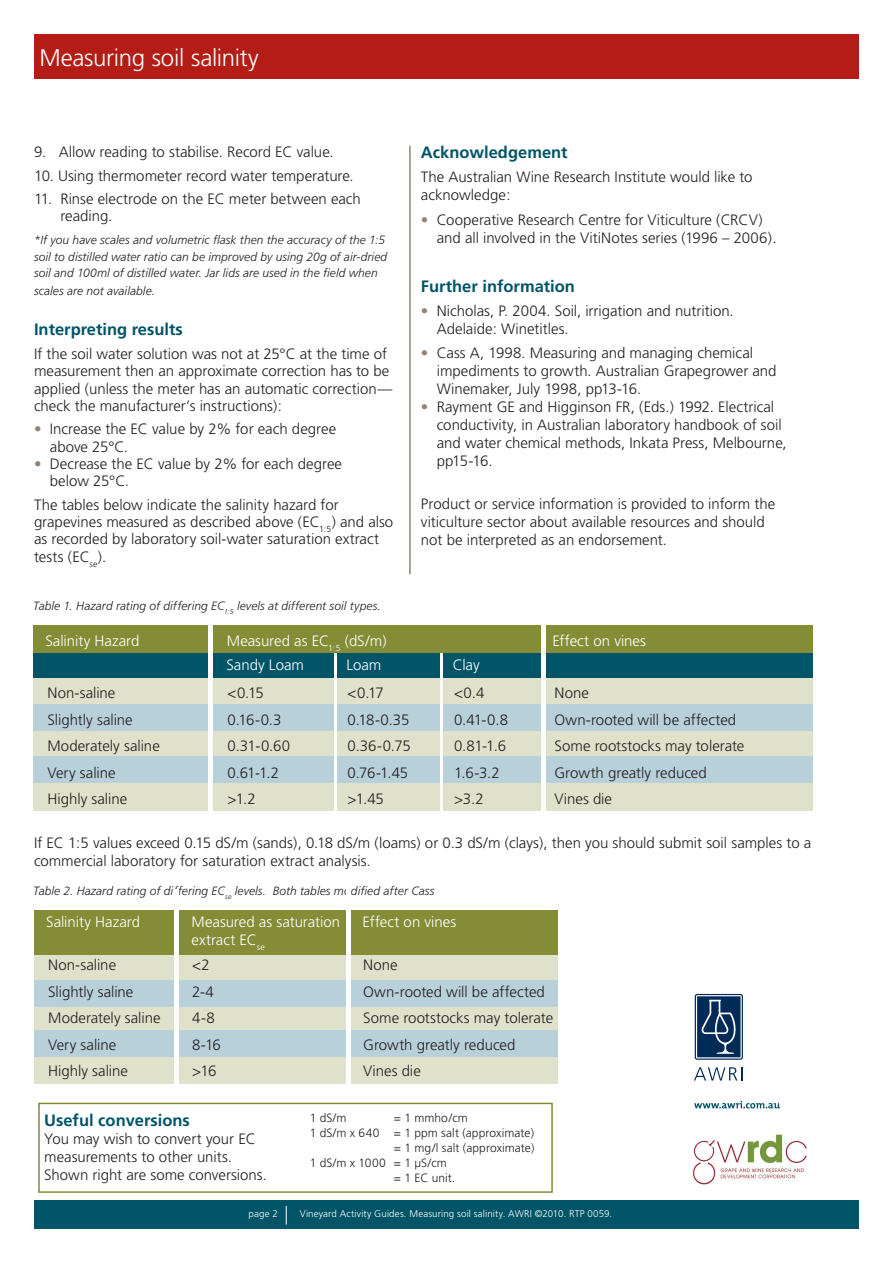
<style>
.page{position:relative;width:893px;height:1263px;background:#fff}
.page>*{position:absolute;margin:0;border:0;box-sizing:border-box;transform-origin:0 0}
.t1{font:300 24px "Frutiger";letter-spacing:-.015em;color:#fff}
.t2{font:700 16.5px "Frutiger";color:#005467}
.t3{font:300 15px/18px "Frutiger";color:#231f20}
.t4{font:300 15px "Frutiger";color:#fff}
.t5{font:italic 300 12px/16.8px "Frutiger";letter-spacing:.005em;color:#231f20}
.t6{font:300 12px "Frutiger";letter-spacing:.005em;color:#231f20}
.t7{font:300 9.75px "Frutiger";letter-spacing:.015em;color:#fff}
.s1{color:#958171}
</style>
<div class="page">
<hr style="left:409px;top:146px;width:2px;height:428px;background:#958171">
<div style="left:34px;top:34px;width:825px;height:44px;background:#b41d15"></div>
<div style="left:34px;top:1200px;width:825px;height:29px;background:#005467"></div>
<svg style="left:286px;top:1206px;width:1px;height:18px"></svg>
<div style="left:33px;top:653px;width:780px;height:157px;background:#e0e1cb"></div>
<div style="left:33px;top:653px;width:780px;height:24px;background:#005467"></div>
<div style="left:33px;top:704px;width:780px;height:27px;background:#b8d0da"></div>
<div style="left:33px;top:625px;width:780px;height:28px;background:#848d35"></div>
<div style="left:33px;top:756px;width:780px;height:27px;background:#b8d0da"></div>
<hr style="left:208px;top:620px;width:4px;height:214px;background:#fff">
<div style="left:541px;top:615px;width:5px;height:214px;background:#fff"></div>
<hr style="left:334px;top:653px;width:3px;height:159px;background:#fff">
<hr style="left:440px;top:653px;width:3px;height:159px;background:#fff">
<div style="left:34px;top:930px;width:524px;height:153px;background:#e0e1cb"></div>
<div style="left:34px;top:980px;width:524px;height:26px;background:#b8d0da"></div>
<div style="left:34px;top:910px;width:524px;height:45px;background:#848d35"></div>
<div style="left:34px;top:1031px;width:524px;height:26px;background:#b8d0da"></div>
<hr style="left:175px;top:890px;width:4px;height:204px;background:#fff">
<hr style="left:346px;top:883px;width:4px;height:220px;background:#fff">
<div style="left:38px;top:1103px;width:515px;height:90px;border:2px solid #848d35"></div>
<svg style="left:694px;top:1101px;width:86px;height:7px"></svg>
<svg style="left:694px;top:1067px;width:48px;height:13px"></svg>
<svg style="left:695px;top:994px;width:47px;height:65px"></svg>
<div style="left:695px;top:994px;width:48px;height:66px;border:1px solid #002b57;border-radius:2px"></div>
<svg style="left:697px;top:996px;width:43px;height:61px;background:#23486e"></svg>
<img style="left:693px;top:1134px;width:114px;height:51px">
<p class="t1" style="left:39px;top:44px;width:221px">Measuring soil salinity</p>
<p class="t3" style="left:34px;top:143px;width:301px">9. Allow reading to stabilise. Record EC value.</p>
<p class="t3" style="left:34px;top:167px;width:321px">10. Using thermometer record water temperature.</p>
<p class="t3" style="left:60px;top:191px;width:302px;line-height:17.2px;text-indent:-26px">11. Rinse electrode on the EC meter between each reading.</p>
<p class="t5" style="left:34px;top:232px;width:355px">*If you have scales and volumetric flask then the accuracy of the 1:5 soil to distilled water ratio can be improved by using 20g of air-dried soil and 100ml of distilled water. Jar lids are used in the field when scales are not available.</p>
<p class="t2" style="left:34px;top:320px;width:150px">Interpreting results</p>
<p class="t3" style="left:34px;top:345px;width:360px;line-height:17.2px">If the soil water solution was not at 25°C at the time of measurement then an approximate correction has to be applied (unless the meter has an automatic correction— check the manufacturer’s instructions):</p>
<p class="t3" style="left:50px;top:421px;width:288px;line-height:17.2px;text-indent:-16px"><span class="s1">•</span> Increase the EC value by 2% for each degree above 25°C.</p>
<p class="t3" style="left:50px;top:455px;width:294px;line-height:17.2px;text-indent:-16px"><span class="s1">•</span> Decrease the EC value by 2% for each degree below 25°C.</p>
<p class="t3" style="left:34px;top:496px;width:361px;line-height:17.2px">The tables below indicate the salinity hazard for grapevines measured as described above (EC<sub>1:5</sub>) and also as recorded by laboratory soil-water saturation extract tests (EC<sub>se</sub>).</p>
<p class="t2" style="left:421px;top:143px;width:148px">Acknowledgement</p>
<p class="t3" style="left:421px;top:168px;width:333px">The Australian Wine Research Institute would like to acknowledge:</p>
<p class="t3" style="left:437px;top:211px;width:341px;text-indent:-16px"><span class="s1">•</span> Cooperative Research Centre for Viticulture (CRCV) and all involved in the VitiNotes series (1996 – 2006).</p>
<p class="t2" style="left:421px;top:276px;width:156px">Further information</p>
<p class="t3" style="left:437px;top:302px;width:298px;text-indent:-16px"><span class="s1">•</span> Nicholas, P. 2004. Soil, irrigation and nutrition.<br>Adelaide: Winetitles.</p>
<p class="t3" style="left:437px;top:344px;width:341px;text-indent:-16px"><span class="s1">•</span> Cass A, 1998. Measuring and managing chemical impediments to growth. Australian Grapegrower and<br>Winemaker, July 1998, pp13-16.</p>
<p class="t3" style="left:437px;top:398px;width:351px;text-indent:-16px"><span class="s1">•</span> Rayment GE and Higginson FR, (Eds.) 1992. Electrical conductivity, in Australian laboratory handbook of soil and water chemical methods, Inkata Press, Melbourne, pp15-16.</p>
<p class="t3" style="left:421px;top:495px;width:356px">Product or service information is provided to inform the viticulture sector about available resources and should not be interpreted as an endorsement.</p>
<p class="t5" style="left:33px;top:598px;width:349px">Table 1. Hazard rating of differing EC<sub>1:5</sub> levels at different soil types.</p>
<p class="t4" style="left:45px;top:632px;width:96px">Salinity Hazard</p>
<p class="t4" style="left:227px;top:632px;width:161px">Measured as EC<sub>1:5</sub> (dS/m)</p>
<p class="t4" style="left:552px;top:632px;width:95px">Effect on vines</p>
<p class="t4" style="left:226px;top:657px;width:79px">Sandy Loam</p>
<p class="t4" style="left:346px;top:657px;width:37px">Loam</p>
<p class="t4" style="left:453px;top:657px;width:28px">Clay</p>
<p class="t3" style="left:47px;top:684px;width:69px">Non-saline</p>
<p class="t3" style="left:227px;top:684px;width:38px">&lt;0.15</p>
<p class="t3" style="left:347px;top:684px;width:38px">&lt;0.17</p>
<p class="t3" style="left:454px;top:684px;width:32px">&lt;0.4</p>
<p class="t3" style="left:554px;top:684px;width:36px">None</p>
<p class="t3" style="left:47px;top:711px;width:87px">Slightly saline</p>
<p class="t3" style="left:227px;top:711px;width:55px">0.16-0.3</p>
<p class="t3" style="left:347px;top:711px;width:63px">0.18-0.35</p>
<p class="t3" style="left:454px;top:711px;width:56px">0.41-0.8</p>
<p class="t3" style="left:554px;top:711px;width:183px">Own-rooted will be affected</p>
<p class="t3" style="left:47px;top:737px;width:114px">Moderately saline</p>
<p class="t3" style="left:227px;top:737px;width:64px">0.31-0.60</p>
<p class="t3" style="left:347px;top:737px;width:65px">0.36-0.75</p>
<p class="t3" style="left:454px;top:737px;width:54px">0.81-1.6</p>
<p class="t3" style="left:554px;top:737px;width:191px">Some rootstocks may tolerate</p>
<p class="t3" style="left:47px;top:764px;width:70px">Very saline</p>
<p class="t3" style="left:227px;top:764px;width:53px">0.61-1.2</p>
<p class="t3" style="left:347px;top:764px;width:62px">0.76-1.45</p>
<p class="t3" style="left:454px;top:764px;width:47px">1.6-3.2</p>
<p class="t3" style="left:554px;top:764px;width:154px">Growth greatly reduced</p>
<p class="t3" style="left:47px;top:790px;width:81px">Highly saline</p>
<p class="t3" style="left:227px;top:790px;width:30px">&gt;1.2</p>
<p class="t3" style="left:347px;top:790px;width:38px">&gt;1.45</p>
<p class="t3" style="left:454px;top:790px;width:31px">&gt;3.2</p>
<p class="t3" style="left:554px;top:790px;width:59px">Vines die</p>
<p class="t3" style="left:34px;top:834px;width:779px">If EC 1:5 values exceed 0.15 dS/m (sands), 0.18 dS/m (loams) or 0.3 dS/m (clays), then you should submit soil samples to a commercial laboratory for saturation extract analysis.</p>
<p class="t5" style="left:33px;top:883px;width:403px">Table 2. Hazard rating of differing EC<sub>se</sub> levels. Both tables modified after Cass</p>
<p class="t4" style="left:46px;top:913px;width:96px">Salinity Hazard</p>
<p class="t4" style="left:192px;top:913px;width:150px">Measured as saturation</p>
<p class="t4" style="left:363px;top:913px;width:95px">Effect on vines</p>
<p class="t4" style="left:192px;top:931px;width:75px">extract EC<sub>se</sub></p>
<p class="t3" style="left:48px;top:956px;width:69px">Non-saline</p>
<p class="t3" style="left:192px;top:956px;width:19px">&lt;2</p>
<p class="t3" style="left:363px;top:956px;width:36px">None</p>
<p class="t3" style="left:48px;top:982px;width:87px">Slightly saline</p>
<p class="t3" style="left:192px;top:982px;width:23px">2-4</p>
<p class="t3" style="left:363px;top:982px;width:183px">Own-rooted will be affected</p>
<p class="t3" style="left:48px;top:1009px;width:114px">Moderately saline</p>
<p class="t3" style="left:192px;top:1009px;width:24px">4-8</p>
<p class="t3" style="left:363px;top:1009px;width:191px">Some rootstocks may tolerate</p>
<p class="t3" style="left:48px;top:1035px;width:70px">Very saline</p>
<p class="t3" style="left:192px;top:1035px;width:30px">8-16</p>
<p class="t3" style="left:363px;top:1035px;width:154px">Growth greatly reduced</p>
<p class="t3" style="left:48px;top:1062px;width:81px">Highly saline</p>
<p class="t3" style="left:192px;top:1062px;width:26px">&gt;16</p>
<p class="t3" style="left:363px;top:1062px;width:59px">Vines die</p>
<p class="t2" style="left:44px;top:1110px;width:147px">Useful conversions</p>
<p class="t3" style="left:44px;top:1130px;width:224px">You may wish to convert your EC measurements to other units.<br>Shown right are some conversions.</p>
<p class="t6" style="left:310px;top:1111px;width:38px">1 dS/m</p>
<p class="t6" style="left:394px;top:1111px;width:76px">= 1 mmho/cm</p>
<p class="t6" style="left:310px;top:1126px;width:226px">1 dS/m x 640 = 1 ppm salt (approximate)</p>
<p class="t6" style="left:394px;top:1141px;width:142px">= 1 mg/l salt (approximate)</p>
<p class="t6" style="left:310px;top:1156px;width:139px">1 dS/m x 1000 = 1 µS/cm</p>
<p class="t6" style="left:394px;top:1171px;width:63px">= 1 EC unit.</p>
<p class="t7" style="left:249px;top:1208px;width:31px">page 2</p>
<p class="t7" style="left:300px;top:1208px;width:314px">Vineyard Activity Guides. Measuring soil salinity. AWRI ©2010. RTP 0059.</p>
</div>
